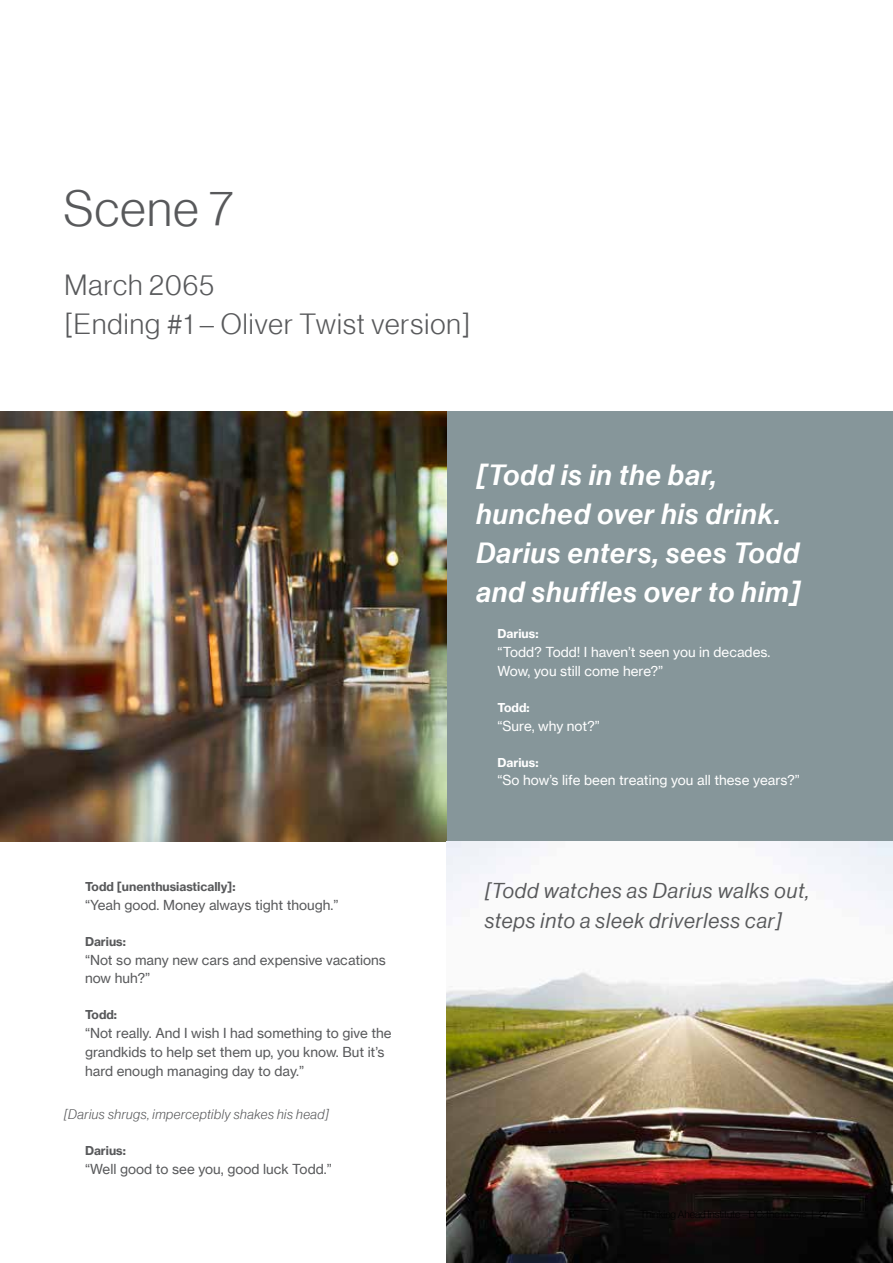
<style>
.page{position:relative;width:893px;height:1263px;background:#fff}
.page>*{position:absolute;margin:0;border:0;box-sizing:border-box;transform-origin:0 0}
.t1{font:49.5px "N Haas Grotesk DS Pro 45 Lt";letter-spacing:.03em;color:#58595b}
.t2{font:28.5px/39px "N Haas Grotesk DS Pro 66 Md It";letter-spacing:.04em;color:#fff}
.t3{font:28.5px/39px "N Haas Grotesk DS Pro 45 Lt";letter-spacing:.04em;color:#58595b}
.t4{font:21px/30px "N Haas Grotesk DS Pro 56 It";letter-spacing:.04em;color:#58595b}
.t5{font:13.5px/18.8px "N Haas Grotesk TX Pro 55 Rg";color:#58595b}
.t6{font:13.5px/18.8px "N Haas Grotesk TX Pro 55 Rg";color:#fff}
.t7{font:13.5px "N Haas Grotesk DS Pro 46 Lt It";letter-spacing:.04em;color:#58595b}
.t8{font:12px "N Haas Grotesk TX Pro 75 Bd";color:#58595b}
.t9{font:12px "N Haas Grotesk TX Pro 75 Bd";color:#fff}
</style>
<div class="page">
<div style="left:446px;top:412px;width:447px;height:429px;background:#86969a"></div>
<img style="left:0;top:412px;width:446px;height:429px">
<img style="left:446px;top:841px;width:447px;height:422px">
<h1 class="t1" style="left:64px;top:181px;width:171px">Scene 7</h1>
<h2 class="t3" style="left:65px;top:265px;width:407px">March 2065<br>[Ending #1 – Oliver Twist version]</h2>
<p class="t8" style="left:85px;top:879px;width:152px">Todd [unenthusiastically]:</p>
<p class="t5" style="left:85px;top:895px;width:255px">“Yeah good. Money always tight though.”</p>
<p class="t8" style="left:85px;top:934px;width:42px">Darius:</p>
<p class="t5" style="left:85px;top:950px;width:302px">“Not so many new cars and expensive vacations now huh?”</p>
<p class="t8" style="left:85px;top:1007px;width:34px">Todd:</p>
<p class="t5" style="left:85px;top:1024px;width:308px">“Not really. And I wish I had something to give the grandkids to help set them up, you know. But it’s hard enough managing day to day.”</p>
<p class="t7" style="left:64px;top:1107px;width:267px">[Darius shrugs, imperceptibly shakes his head]</p>
<p class="t8" style="left:85px;top:1143px;width:42px">Darius:</p>
<p class="t5" style="left:85px;top:1159px;width:248px">“Well good to see you, good luck Todd.”</p>
<h2 class="t2" style="left:476px;top:456px;width:325px">[Todd is in the bar, hunched over his drink.<br>Darius enters, sees Todd and shuffles over to him]</h2>
<p class="t9" style="left:498px;top:626px;width:42px">Darius:</p>
<p class="t6" style="left:498px;top:643px;width:274px">“Todd? Todd! I haven’t seen you in decades.<br>Wow, you still come here?”</p>
<p class="t9" style="left:498px;top:700px;width:34px">Todd:</p>
<p class="t6" style="left:498px;top:716px;width:104px">“Sure, why not?”</p>
<p class="t9" style="left:498px;top:754px;width:42px">Darius:</p>
<p class="t6" style="left:498px;top:771px;width:304px">“So how’s life been treating you all these years?”</p>
<h3 class="t4" style="left:485px;top:876px;width:326px">[Todd watches as Darius walks out, steps into a sleek driverless car]</h3>
</div>
